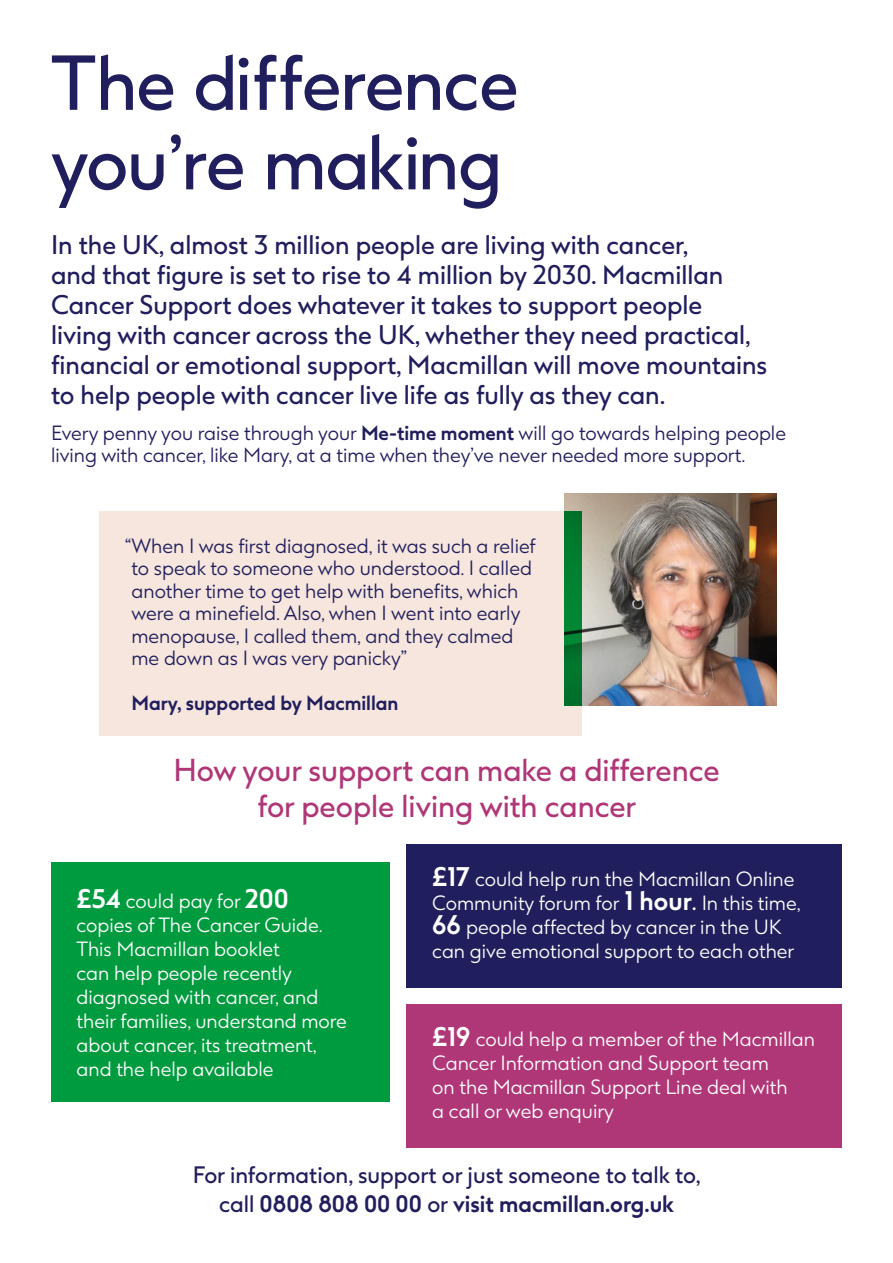
<style>
.page{position:relative;width:893px;height:1263px;background:#fff}
.page>*{position:absolute;margin:0;border:0;box-sizing:border-box;transform-origin:0 0}
.F___Headline{font:73.5px/79.5px "Boots Sharp";letter-spacing:-.02em;color:#201e5c}
.t1{font:30px/36px "Boots Sharp";color:#b03777;text-align:center}
.t2{font:25.5px/30px "Boots Sharp";color:#201e5c}
.t3{font:22.5px/28.5px "Boots Sharp";color:#201e5c;text-align:center}
.t4{font:300 19.5px/24px "Boots Sharp";color:#fff}
.t5{font:300 19.5px/22.5px "Boots Sharp";color:#201e5c}
.t6{font:700 19.5px "Boots Sharp";color:#201e5c}
.s1{font-weight:700}
.s2{font-weight:700;font-size:25.5px}
.s3{font-weight:400;font-size:22.5px}
</style>
<div class="page">
<div style="left:99px;top:512px;width:483px;height:224px;background:#f6e6dd"></div>
<div style="left:51px;top:862px;width:339px;height:240px;background:#009b3e"></div>
<div style="left:407px;top:1004px;width:435px;height:144px;background:#b03777"></div>
<div style="left:407px;top:844px;width:435px;height:143px;background:#201e5c"></div>
<img style="left:564px;top:493px;width:213px;height:213px">
<svg style="left:564px;top:512px;width:18px;height:194px;background:#00782e"></svg>
<p class="F___Headline" style="left:51px;top:43px;width:469px">The difference you’re making</p>
<p class="t2" style="left:51px;top:230px;width:718px">In the UK, almost 3 million people are living with cancer,<br>and that figure is set to rise to 4 million by 2030. Macmillan Cancer Support does whatever it takes to support people living with cancer across the UK, whether they need practical, financial or emotional support, Macmillan will move mountains to help people with cancer live life as fully as they can.</p>
<p class="t5" style="left:51px;top:421px;width:736px">Every penny you raise through your <span class="s1">Me-time moment</span> will go towards helping people living with cancer, like Mary, at a time when they’ve never needed more support.</p>
<p class="t5" style="left:132px;top:534px;width:406px;text-indent:-7px">“When I was first diagnosed, it was such a relief to speak to someone who understood. I called another time to get help with benefits, which were a minefield. Also, when I went into early menopause, I called them, and they calmed me down as I was very panicky”</p>
<p class="t6" style="left:132px;top:690px;width:269px">Mary, supported by Macmillan</p>
<p class="t1" style="left:173px;top:752px;width:548px">How your support can make a difference for people living with cancer</p>
<p class="t4" style="left:77px;top:889px;width:272px"><span class="s2">£54</span> could pay for <span class="s2">200 </span>copies of The Cancer Guide.<br>This Macmillan booklet<br>can help people recently diagnosed with cancer, and their families, understand more about cancer, its treatment, and the help available</p>
<p class="t4" style="left:432px;top:866px;width:370px"><span class="s2">£17</span> could help run the Macmillan Online Community forum for <span class="s2">1 hour</span><span class="s3">.</span> In this time, <span class="s2">66</span> people affected by cancer in the UK can give emotional support to each other</p>
<p class="t4" style="left:432px;top:1027px;width:384px"><span class="s2">£19</span> could help a member of the Macmillan Cancer Information and Support team<br>on the Macmillan Support Line deal with<br>a call or web enquiry</p>
<p class="t3" style="left:193px;top:1161px;width:509px">For information, support or just someone to talk to, call <span class="s1">0808 808 00 00</span> or <span class="s1">visit macmillan.org.uk</span></p>
</div>
